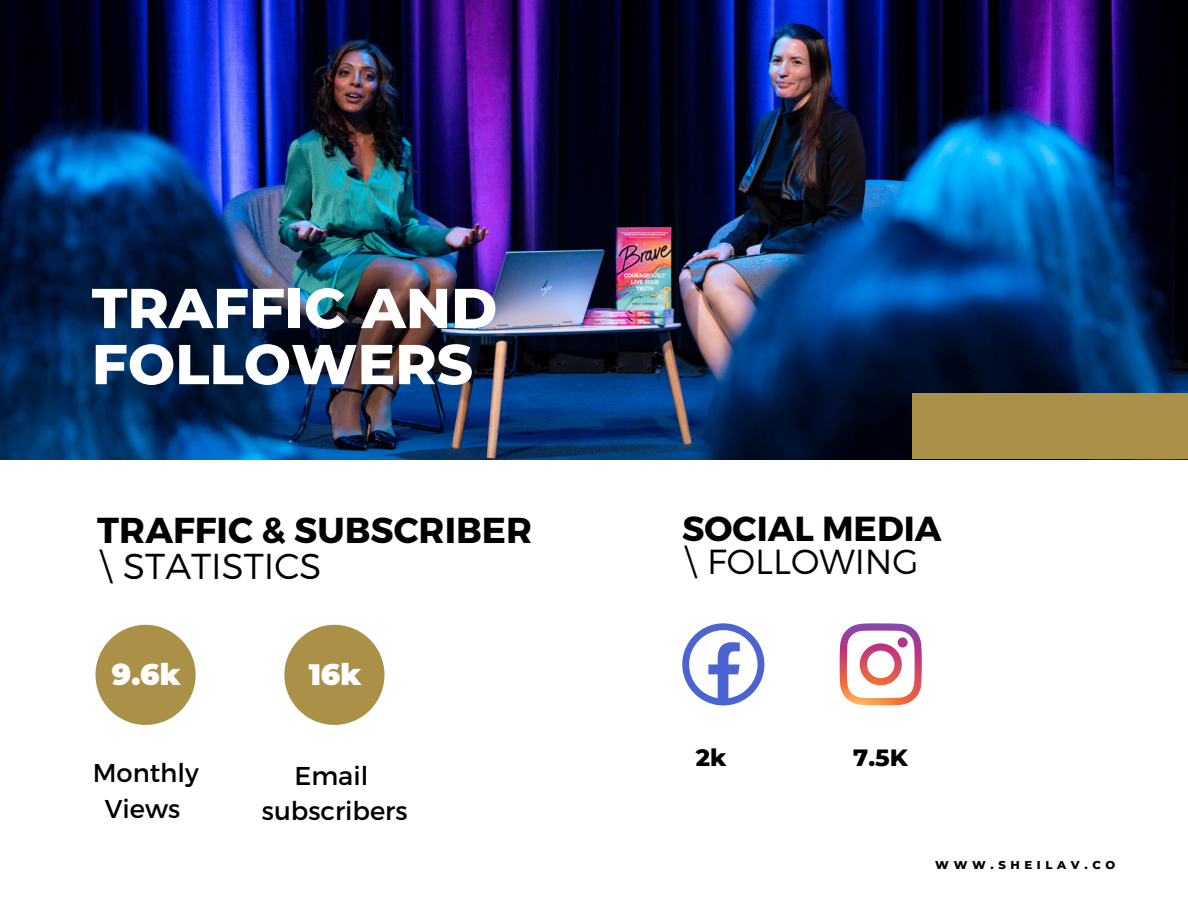
<style>
.page{position:relative;width:1188px;height:918px;background:#fff}
.page>*{position:absolute;margin:0;border:0;box-sizing:border-box;transform-origin:0 0}
.t1{font:800 56.1px/56.1px "Montserrat";color:#fff}
.t2{font:700 36px "Montserrat";color:#000}
.t3{font:300 36px "Montserrat";color:#000}
.t4{font:700 34.8px "Montserrat";color:#000}
.t5{font:300 34.8px "Montserrat";color:#000}
.t6{font:900 29.55px "Montserrat";color:#fff}
.t7{font:25.8px/36px "Montserrat";color:#000;text-align:center}
.t8{font:800 24px "Montserrat";color:#000}
.t9{font:800 11.55px "Montserrat";letter-spacing:.4em;color:#000}
</style>
<div class="page">
<img style="left:0;top:0;width:1188px;height:459px">
<div style="left:96px;top:625px;width:100px;height:100px;background:#ab9048;border-radius:50%"></div>
<div style="left:284px;top:625px;width:100px;height:100px;background:#ab9048;border-radius:50%"></div>
<svg style="left:840px;top:623px;width:82px;height:82px"></svg>
<svg style="left:682px;top:623px;width:82px;height:82px"></svg>
<div style="left:913px;top:394px;width:275px;height:65px;background:#ab9048"></div>
<h1 class="t1" style="left:92px;top:280px;width:407px">TRAFFIC AND<br>FOLLOWERS</h1>
<h2 class="t2" style="left:97px;top:507px;width:436px">TRAFFIC &amp; SUBSCRIBER</h2>
<h2 class="t3" style="left:97px;top:543px;width:226px">\ STATISTICS</h2>
<p class="t6" style="left:112px;top:657px;width:70px">9.6k</p>
<p class="t7" style="left:93px;top:754px;width:108px">Monthly<br>Views</p>
<p class="t6" style="left:309px;top:657px;width:54px">16k</p>
<p class="t7" style="left:262px;top:756px;width:147px">Email subscribers</p>
<h3 class="t4" style="left:682px;top:506px;width:261px">SOCIAL MEDIA</h3>
<h3 class="t5" style="left:682px;top:539px;width:238px">\ FOLLOWING</h3>
<p class="t8" style="left:696px;top:743px;width:32px">2k</p>
<p class="t8" style="left:853px;top:743px;width:56px">7.5K</p>
<p class="t9" style="left:935px;top:858px;width:182px">WWW.SHEILAV.CO</p>
</div>
